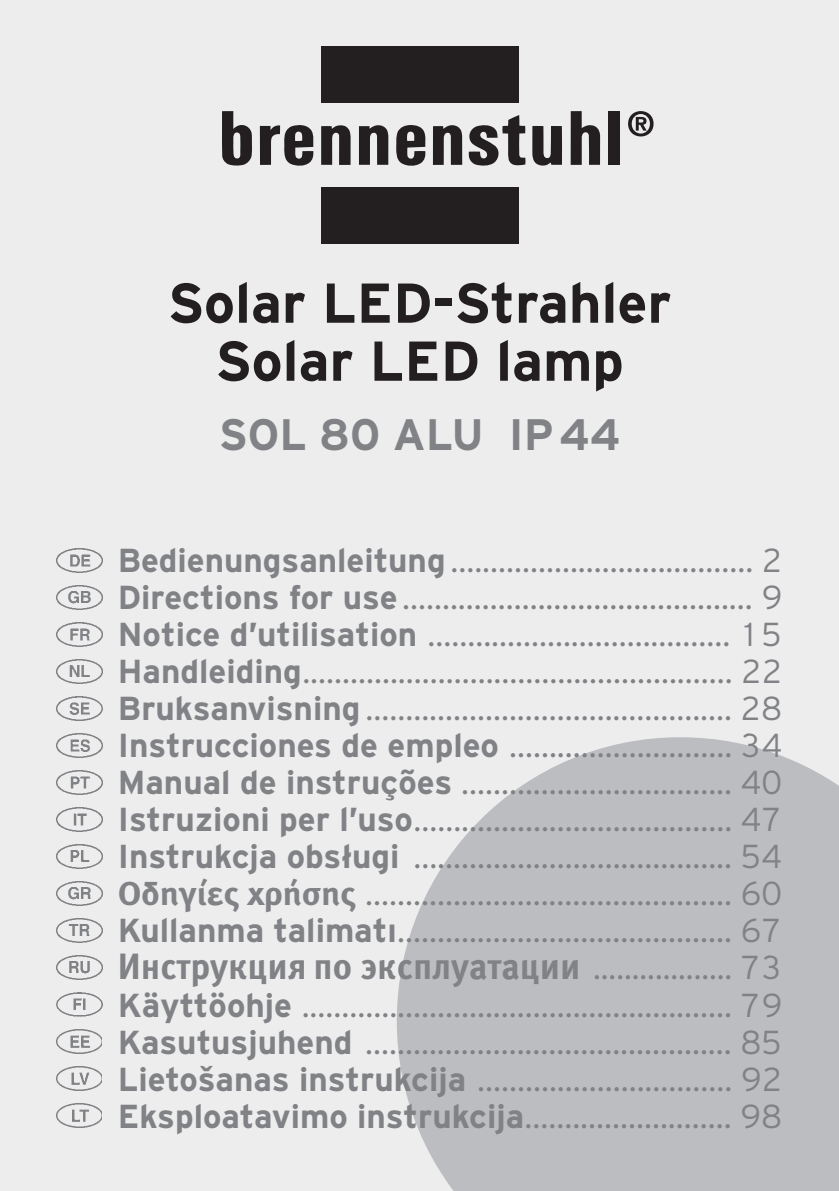
<style>
.page{position:relative;width:839px;height:1191px;background:#ededee}
.page>*{position:absolute;margin:0;border:0;box-sizing:border-box;transform-origin:0 0}
.t1{font:700 56px/58px "Interstate";color:#231f20;text-align:center}
.t2{font:700 44px "Interstate";color:#808285}
.t3{font:700 36.6px "Meta Pro";color:#808285}
.t4{font:33.2px/37px "Interst Light Tabelle";color:#808285;text-align:justify}
.s1{font-family:"Interstate";font-weight:700}
.s2{font-family:"Meta Pro";font-weight:700}
.s3{font-family:"Interst Light Tabelle";font-weight:400;font-size:33.2px}
</style>
<div class="page">
<svg style="left:397px;top:737px;width:442px;height:454px;background:#c0c2c5"></svg>
<div style="left:321px;top:46px;width:198px;height:57px;background:#231f20"></div>
<div style="left:321px;top:187px;width:198px;height:56px;background:#231f20"></div>
<svg style="left:571px;top:111px;width:29px;height:54px"></svg>
<div style="left:609px;top:111px;width:11px;height:54px;background:#231f20"></div>
<svg style="left:321px;top:125px;width:30px;height:40px"></svg>
<svg style="left:433px;top:125px;width:29px;height:40px"></svg>
<svg style="left:469px;top:115px;width:56px;height:51px"></svg>
<svg style="left:359px;top:125px;width:29px;height:40px"></svg>
<svg style="left:532px;top:126px;width:30px;height:40px"></svg>
<svg style="left:260px;top:125px;width:54px;height:41px"></svg>
<svg style="left:396px;top:125px;width:30px;height:41px"></svg>
<svg style="left:222px;top:111px;width:30px;height:55px"></svg>
<svg style="left:628px;top:111px;width:26px;height:25px"></svg>
<img style="left:57px;top:1104px;width:45px;height:23px">
<img style="left:57px;top:1067px;width:45px;height:23px">
<img style="left:57px;top:1030px;width:45px;height:23px">
<img style="left:57px;top:993px;width:45px;height:23px">
<img style="left:57px;top:956px;width:45px;height:23px">
<img style="left:57px;top:919px;width:45px;height:23px">
<img style="left:57px;top:882px;width:45px;height:23px">
<img style="left:57px;top:845px;width:45px;height:23px">
<img style="left:57px;top:808px;width:45px;height:23px">
<img style="left:57px;top:771px;width:45px;height:23px">
<img style="left:57px;top:734px;width:45px;height:23px">
<img style="left:57px;top:697px;width:45px;height:23px">
<img style="left:57px;top:660px;width:45px;height:23px">
<img style="left:57px;top:623px;width:45px;height:23px">
<img style="left:57px;top:586px;width:45px;height:23px">
<img style="left:57px;top:549px;width:45px;height:23px">
<h1 class="t1" style="left:168px;top:279px;width:505px">Solar LED-Strahler<br>Solar LED lamp</h1>
<h2 class="t2" style="left:219px;top:418px;width:403px">SOL 80 ALU IP 44</h2>
<p class="t4" style="left:118px;top:542px;width:666px"><span class="s1">Bedienungsanleitung</span> ...................................... 2<br><span class="s1">Directions for use</span> ............................................ 9<br><span class="s1">Notice d’utilisation</span> ...................................... 15<br><span class="s1">Handleiding</span>...................................................... 22<br><span class="s1">Bruksanvisning</span> .............................................. 28<br><span class="s1">Instrucciones de empleo</span> ............................ 34<br><span class="s1">Manual de instruções</span> .................................. 40<br><span class="s1">Istruzioni per l’uso</span>........................................ 47<br><span class="s1">Instrukcja obsługi</span> ........................................ 54<br><span class="s2">Οδηγίες χρήσης</span> .............................................. 60<br><span class="s1">Kullanma talimatı</span>.......................................... 67</p>
<p class="t3" style="left:118px;top:951px;width:666px">Инструкция по эксплуатации <span class="s3">.................. 73</span></p>
<p class="t4" style="left:118px;top:986px;width:666px"><span class="s1">Käyttöohje</span> ...................................................... 79<br><span class="s1">Kasutusjuhend</span> .............................................. 85<br><span class="s1">Lietošanas instrukcija</span> ................................ 92<br><span class="s1">Eksploatavimo instrukcija</span>.......................... 98</p>
</div>
